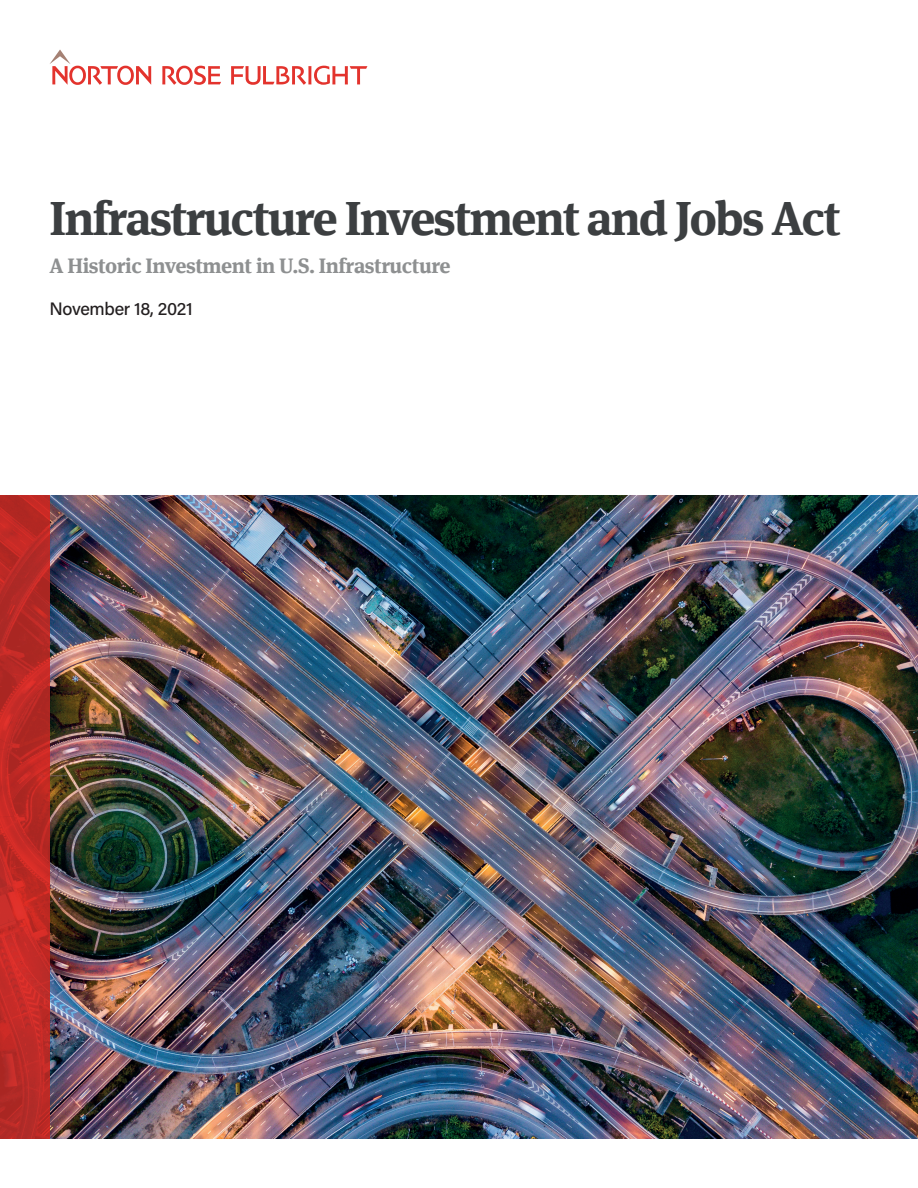
<style>
.page{position:relative;width:918px;height:1188px;background:#fff}
.page>*{position:absolute;margin:0;border:0;box-sizing:border-box;transform-origin:0 0}
.t1{font:700 48px "Meta Serif Offc Pro";letter-spacing:-.04em;color:#3c3f41}
.t2{font:700 21px "Meta Serif Offc Pro";letter-spacing:-.02em;color:#8e9091}
.t3{font:500 18px "Acumin Pro";letter-spacing:-.02em;color:#231f20}
</style>
<div class="page">
<img style="left:50px;top:495px;width:868px;height:643px">
<svg style="left:50px;top:50px;width:101px;height:35px"></svg>
<svg style="left:162px;top:66px;width:59px;height:19px"></svg>
<svg style="left:231px;top:66px;width:136px;height:19px"></svg>
<svg style="left:0;top:495px;width:50px;height:643px;background:#bd2a25"></svg>
<h1 class="t1" style="left:50px;top:180px;width:793px">Infrastructure Investment and Jobs Act</h1>
<p class="t2" style="left:50px;top:249px;width:403px">A Historic Investment in U.S. Infrastructure</p>
<p class="t3" style="left:50px;top:297px;width:145px">November 18, 2021</p>
</div>
